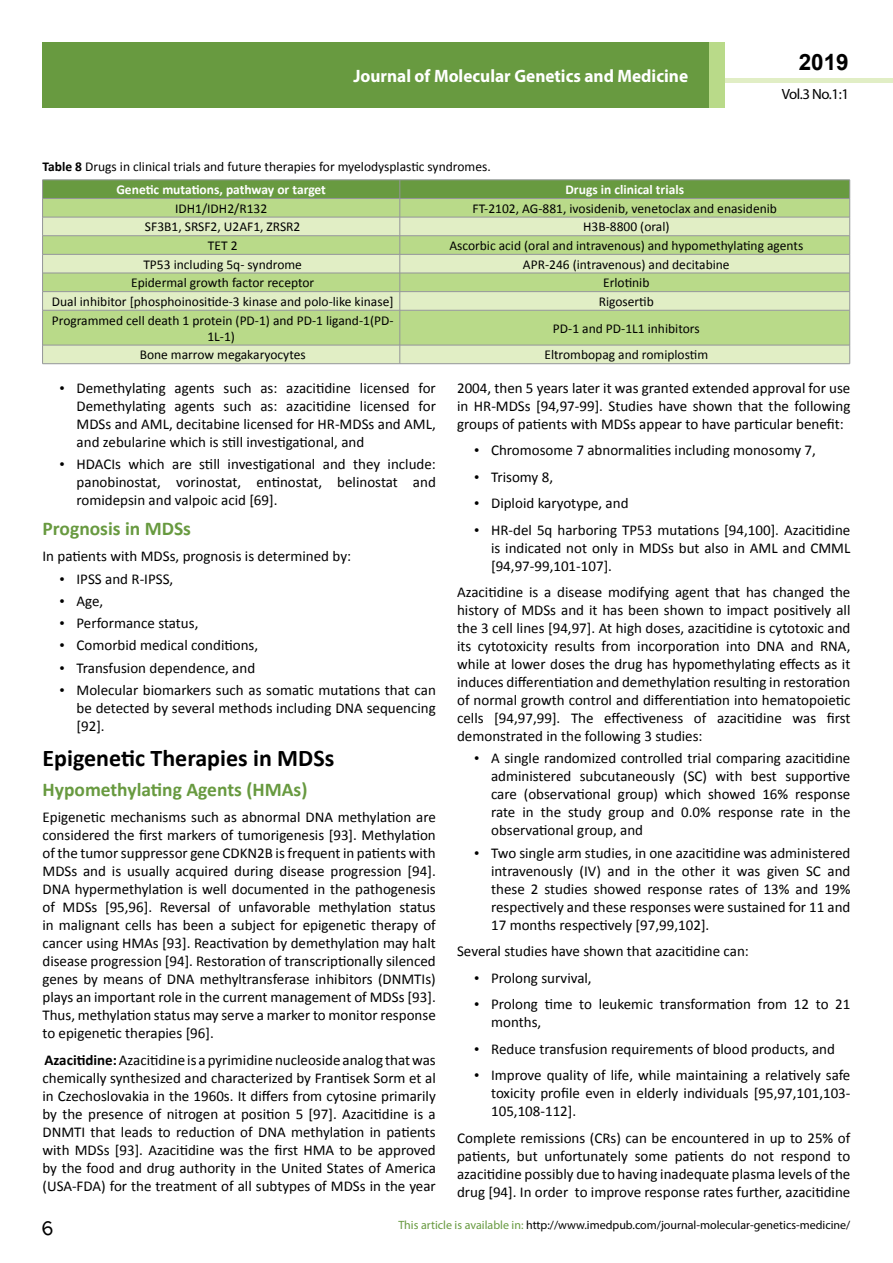
<style>
.page{position:relative;width:893px;height:1263px;background:#fff}
.page>*{position:absolute;margin:0;border:0;box-sizing:border-box;transform-origin:0 0}
.t1{font:25.5px "Tunga";color:#000}
.t2{font:700 24px "Calibri";color:#000}
.t3{font:700 22.5px "Arial";color:#000}
.t4{font:700 19.5px "Calibri";color:#689a40}
.t5{font:700 18px "Myriad Pro";color:#fff;scale:.96 1}
.t6{font:15px/18px "Calibri";color:#000;text-align:justify}
.t7{font:14.85px "Myriad Pro";color:#000}
.t8{font:13.5px/16.2px "Calibri";color:#000;text-align:center}
.t9{font:700 13.5px "Calibri";color:#fff}
.t10{font:12px "Myriad Pro";color:#000}
.s1{font-weight:700}
.s2{font-family:"Times New Roman"}
.s3{color:#689a40}
</style>
<div class="page">
<hr style="left:725px;top:78px;width:168px;height:4px;background:#e1eec5">
<div style="left:43px;top:42px;width:666px;height:66px;background:#689a40"></div>
<div style="left:709px;top:42px;width:16px;height:66px;background:#b9da89"></div>
<svg style="left:43px;top:311px;width:806px;height:52px;background:#c6e09d"></svg>
<svg style="left:42px;top:180px;width:808px;height:130px;background:#bcd598"></svg>
<hr style="left:43px;top:310px;width:357px;height:1px;background:#939598">
<hr style="left:42px;top:310px;width:1px;height:35px;background:#939598">
<hr style="left:400px;top:310px;width:450px;height:1px;background:#939598">
<hr style="left:400px;top:310px;width:1px;height:35px;background:#939598">
<hr style="left:849px;top:310px;width:1px;height:35px;background:#939598">
<hr style="left:43px;top:345px;width:357px;height:1px;background:#939598">
<svg style="left:42px;top:345px;width:1px;height:19px"></svg>
<hr style="left:400px;top:345px;width:450px;height:1px;background:#939598">
<svg style="left:400px;top:345px;width:1px;height:18px"></svg>
<svg style="left:849px;top:345px;width:1px;height:18px"></svg>
<hr style="left:43px;top:363px;width:357px;height:1px;background:#939598">
<hr style="left:400px;top:363px;width:450px;height:1px;background:#939598">
<p class="t5" style="left:353px;top:64px;width:350px">Journal of Molecular Genetics and Medicine</p>
<p class="t5" style="left:585px;top:74px;width:128px">ISSN 1698-9465</p>
<p class="t8" style="left:43px;top:159px;width:450px"><span class="s1">Table 8</span> Drugs in clinical trials and future therapies for myelodysplastic syndromes.</p>
<h3 class="t3" style="left:799px;top:47px;width:52px">2019</h3>
<p class="t7" style="left:782px;top:84px;width:69px">Vol.3 No.1:1</p>
<p class="t9" style="left:116px;top:181px;width:211px">Genetic mutations, pathway or target</p>
<p class="t9" style="left:565px;top:181px;width:120px">Drugs in clinical trials</p>
<p class="t8" style="left:175px;top:200px;width:94px">IDH1/IDH2/R132</p>
<p class="t8" style="left:473px;top:200px;width:306px">FT-2102, AG-881, ivosidenib, venetoclax and enasidenib</p>
<p class="t8" style="left:145px;top:219px;width:157px">SF3B1, SRSF2, U2AF1, ZRSR2</p>
<p class="t8" style="left:583px;top:219px;width:88px">H3B-8800 (oral)</p>
<p class="t8" style="left:208px;top:238px;width:31px">TET 2</p>
<p class="t8" style="left:449px;top:238px;width:355px">Ascorbic acid (oral and intravenous) and hypomethylating agents</p>
<p class="t8" style="left:143px;top:256px;width:160px">TP53 including 5q- syndrome</p>
<p class="t8" style="left:523px;top:256px;width:208px">APR-246 (intravenous) and decitabine</p>
<p class="t8" style="left:131px;top:275px;width:185px">Epidermal growth factor receptor</p>
<p class="t8" style="left:603px;top:275px;width:48px">Erlotinib</p>
<p class="t8" style="left:52px;top:293px;width:343px">Dual inhibitor [phosphoinositide-3 kinase and polo-like kinase]</p>
<p class="t8" style="left:599px;top:293px;width:57px">Rigosertib</p>
<p class="t8" style="left:52px;top:312px;width:343px">Programmed cell death 1 protein (PD-1) and PD-1 ligand-1(PD-<br>1L-1)</p>
<p class="t8" style="left:553px;top:320px;width:148px">PD-1 and PD-1L1 inhibitors</p>
<p class="t8" style="left:140px;top:347px;width:168px">Bone marrow megakaryocytes</p>
<p class="t8" style="left:544px;top:347px;width:165px">Eltrombopag and romiplostim</p>
<p class="t6" style="left:77px;top:379px;width:361px;text-indent:-17px"><span class="s2">•</span> Demethylating agents such as: azacitidine licensed for Demethylating agents such as: azacitidine licensed for MDSs and AML, decitabine licensed for HR-MDSs and AML, and zebularine which is still investigational, and</p>
<p class="t6" style="left:77px;top:455px;width:361px;text-indent:-17px"><span class="s2">•</span> HDACIs which are still investigational and they include: panobinostat, vorinostat, entinostat, belinostat and romidepsin and valpoic acid [69].</p>
<h3 class="t4" style="left:43px;top:516px;width:150px">Prognosis in MDSs</h3>
<p class="t6" style="left:43px;top:547px;width:310px">In patients with MDSs, prognosis is determined by:</p>
<p class="t6" style="left:60px;top:570px;width:115px"><span class="s2">•</span> IPSS and R-IPSS,</p>
<p class="t6" style="left:60px;top:592px;width:45px"><span class="s2">•</span> Age,</p>
<p class="t6" style="left:60px;top:614px;width:140px"><span class="s2">•</span> Performance status,</p>
<p class="t6" style="left:60px;top:636px;width:200px"><span class="s2">•</span> Comorbid medical conditions,</p>
<p class="t6" style="left:60px;top:659px;width:197px"><span class="s2">•</span> Transfusion dependence, and</p>
<p class="t6" style="left:77px;top:681px;width:361px;text-indent:-17px"><span class="s2">•</span> Molecular biomarkers such as somatic mutations that can be detected by several methods including DNA sequencing [92].</p>
<h2 class="t2" style="left:43px;top:742px;width:293px">Epigenetic Therapies in MDSs</h2>
<h3 class="t4" style="left:43px;top:777px;width:266px">Hypomethylating Agents (HMAs)</h3>
<p class="t6" style="left:42px;top:808px;width:395px">Epigenetic mechanisms such as abnormal DNA methylation are considered the first markers of tumorigenesis [93]. Methylation of the tumor suppressor gene CDKN2B is frequent in patients with MDSs and is usually acquired during disease progression [94].<br>DNA hypermethylation is well documented in the pathogenesis of MDSs [95,96]. Reversal of unfavorable methylation status in malignant cells has been a subject for epigenetic therapy of cancer using HMAs [93]. Reactivation by demethylation may halt disease progression [94]. Restoration of transcriptionally silenced genes by means of DNA methyltransferase inhibitors (DNMTIs) plays an important role in the current management of MDSs [93].<br>Thus, methylation status may serve a marker to monitor response to epigenetic therapies [96].</p>
<p class="t6" style="left:42px;top:1051px;width:395px"><span class="s1">Azacitidine:</span> Azacitidine is a pyrimidine nucleoside analog thatwas chemically synthesized and characterized by Frantisek Sorm et al in Czechoslovakia in the 1960s. It differs from cytosine primarily by the presence of nitrogen at position 5 [97]. Azacitidine is a DNMTI that leads to reduction of DNA methylation in patients with MDSs [93]. Azacitidine was the first HMA to be approved by the food and drug authority in the United States of America (USA-FDA) for the treatment of all subtypes of MDSs in the year</p>
<p class="t6" style="left:457px;top:379px;width:395px">2004, then 5 years later it was granted extended approval for use in HR-MDSs [94,97-99]. Studies have shown that the following groups of patients with MDSs appear to have particular benefit:</p>
<p class="t6" style="left:474px;top:441px;width:343px"><span class="s2">•</span> Chromosome 7 abnormalities including monosomy 7,</p>
<p class="t6" style="left:474px;top:468px;width:81px"><span class="s2">•</span> Trisomy 8,</p>
<p class="t6" style="left:474px;top:494px;width:156px"><span class="s2">•</span> Diploid karyotype, and</p>
<p class="t6" style="left:491px;top:521px;width:361px;text-indent:-17px"><span class="s2">•</span> HR-del 5q harboring TP53 mutations [94,100]. Azacitidine is indicated not only in MDSs but also in AML and CMML [94,97-99,101-107].</p>
<p class="t6" style="left:457px;top:583px;width:395px">Azacitidine is a disease modifying agent that has changed the history of MDSs and it has been shown to impact positively all the 3 cell lines [94,97]. At high doses, azacitidine is cytotoxic and its cytotoxicity results from incorporation into DNA and RNA, while at lower doses the drug has hypomethylating effects as it induces differentiation and demethylation resulting in restoration of normal growth control and differentiation into hematopoietic cells [94,97,99]. The effectiveness of azacitidine was first demonstrated in the following 3 studies:</p>
<p class="t6" style="left:491px;top:749px;width:361px;text-indent:-17px"><span class="s2">•</span> A single randomized controlled trial comparing azacitidine administered subcutaneously (SC) with best supportive care (observational group) which showed 16% response rate in the study group and 0.0% response rate in the observational group, and</p>
<p class="t6" style="left:491px;top:844px;width:361px;text-indent:-17px"><span class="s2">•</span> Two single arm studies, in one azacitidine was administered intravenously (IV) and in the other it was given SC and these 2 studies showed response rates of 13% and 19% respectively and these responses were sustained for 11 and 17 months respectively [97,99,102].</p>
<p class="t6" style="left:457px;top:942px;width:293px">Several studies have shown that azacitidine can:</p>
<p class="t6" style="left:474px;top:969px;width:119px"><span class="s2">•</span> Prolong survival,</p>
<p class="t6" style="left:491px;top:995px;width:361px;text-indent:-17px"><span class="s2">•</span> Prolong time to leukemic transformation from 12 to 21 months,</p>
<p class="t6" style="left:474px;top:1040px;width:362px"><span class="s2">•</span> Reduce transfusion requirements of blood products, and</p>
<p class="t6" style="left:491px;top:1066px;width:361px;text-indent:-17px"><span class="s2">•</span> Improve quality of life, while maintaining a relatively safe toxicity profile even in elderly individuals [95,97,101,103- 105,108-112].</p>
<p class="t6" style="left:457px;top:1129px;width:395px">Complete remissions (CRs) can be encountered in up to 25% of patients, but unfortunately some patients do not respond to azacitidine possibly due to having inadequate plasma levels of the drug [94]. In order to improve response rates further, azacitidine</p>
<h1 class="t1" style="left:42px;top:1211px;width:14px">6</h1>
<p class="t10" style="left:398px;top:1218px;width:453px"><span class="s3">This article is available in:</span> http://www.imedpub.com/journal-molecular-genetics-medicine/</p>
</div>
